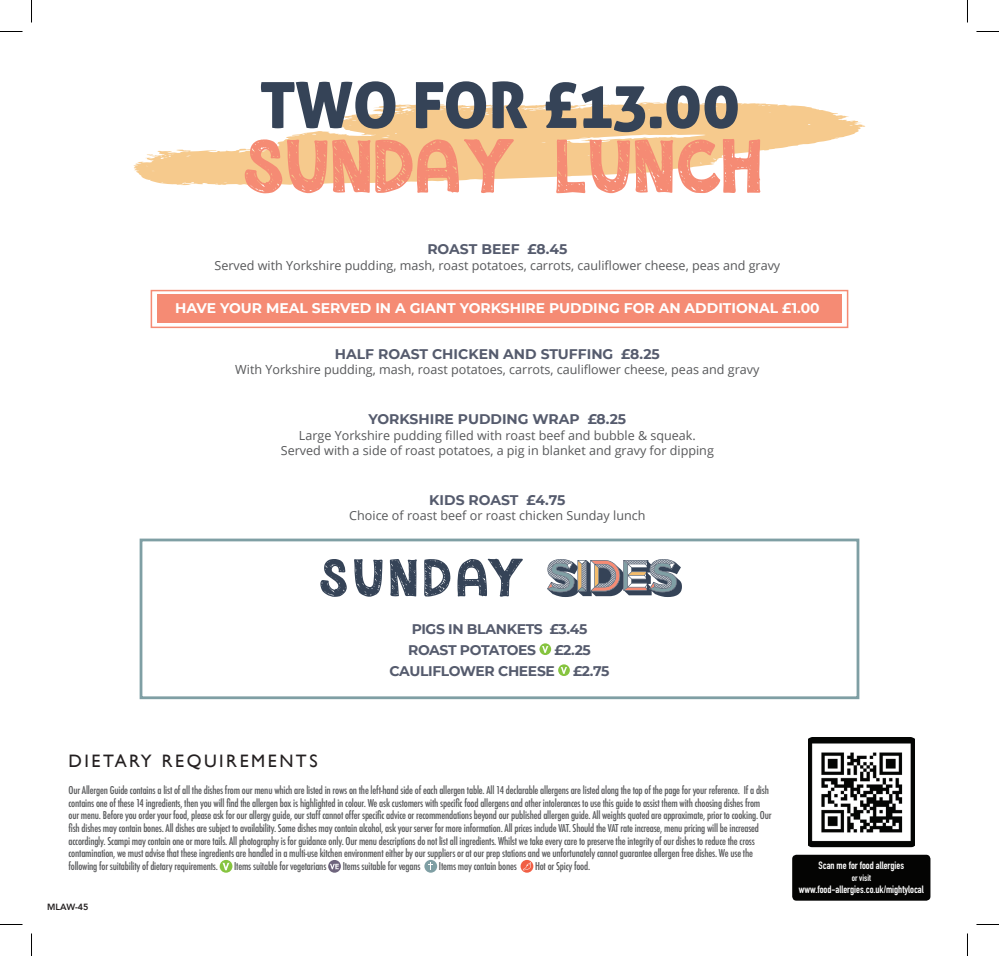
<style>
.page{position:relative;width:999px;height:956px;background:#fff}
.page>*{position:absolute;margin:0;border:0;box-sizing:border-box;transform-origin:0 0}
.t1{font:76.5px "Forfty Scribble";color:#f58b74}
.t2{font:63.75px "Aller Display";color:#354357}
.t3{font:53.7px "Forfty Scribble";letter-spacing:.075em;color:#354357}
.t4{font:18px "Gill Sans";letter-spacing:.14em;color:#231f20}
.t5{font:700 13.95px/21px "Montserrat";letter-spacing:-.01em;color:#555b6d}
.t6{font:700 13.95px "Montserrat";color:#fff}
.t7{font:12.6px/15px "Open Sans";color:#57585a;text-align:center}
.t8{font:500 condensed 10.5px/12.6px "Futura";letter-spacing:-.02em;color:#57585a}
.t9{font:700 10.5px "DIN Condensed";color:#fff}
.t10{font:700 9px "DIN Condensed";color:#fff}
.t11{font:800 9px "Avenir";color:#231f20}
</style>
<div class="page">
<svg style="left:133px;top:102px;width:733px;height:83px;fill:#f6ca8d"></svg>
<div style="left:792px;top:855px;width:138px;height:46px;background:#040403;border-radius:4px"></div>
<img style="left:808px;top:737px;width:106px;height:111px">
<svg style="left:220px;top:860px;width:12px;height:13px"></svg>
<svg style="left:222px;top:863px;width:7px;height:7px"></svg>
<svg style="left:328px;top:860px;width:13px;height:13px"></svg>
<svg style="left:330px;top:864px;width:9px;height:5px"></svg>
<svg style="left:424px;top:860px;width:13px;height:13px"></svg>
<svg style="left:428px;top:862px;width:5px;height:8px"></svg>
<svg style="left:520px;top:860px;width:13px;height:13px"></svg>
<svg style="left:523px;top:862px;width:8px;height:8px"></svg>
<div style="left:140px;top:539px;width:719px;height:160px;border:3px solid #7f9fa4"></div>
<svg style="left:539px;top:643px;width:12px;height:12px"></svg>
<svg style="left:542px;top:646px;width:6px;height:7px"></svg>
<svg style="left:558px;top:664px;width:12px;height:12px"></svg>
<svg style="left:560px;top:667px;width:7px;height:7px"></svg>
<svg style="left:547px;top:559px;width:135px;height:38px"></svg>
<div style="left:157px;top:295px;width:684px;height:28px;background:#f58b74"></div>
<div style="left:151px;top:290px;width:697px;height:38px;border:2px solid #f58b74"></div>
<svg style="left:0;top:31px;width:22px;height:1px"></svg>
<svg style="left:976px;top:31px;width:22px;height:1px"></svg>
<svg style="left:0;top:924px;width:22px;height:1px"></svg>
<svg style="left:976px;top:924px;width:22px;height:1px"></svg>
<svg style="left:31px;top:0;width:1px;height:23px"></svg>
<svg style="left:31px;top:933px;width:1px;height:23px"></svg>
<svg style="left:967px;top:0;width:1px;height:23px"></svg>
<svg style="left:967px;top:933px;width:1px;height:23px"></svg>
<h2 class="t2" style="left:260px;top:65px;width:481px">TWO FOR £13.00</h2>
<h1 class="t1" style="left:240px;top:139px;width:521px">SUNDAY LUNCH</h1>
<h3 class="t5" style="left:427px;top:238px;width:141px">ROAST BEEF £8.45</h3>
<p class="t7" style="left:214px;top:257px;width:567px">Served with Yorkshire pudding, mash, roast potatoes, carrots, cauliflower cheese, peas and gravy</p>
<h3 class="t6" style="left:175px;top:298px;width:646px">HAVE YOUR MEAL SERVED IN A GIANT YORKSHIRE PUDDING FOR AN ADDITIONAL £1.00</h3>
<h3 class="t5" style="left:335px;top:343px;width:326px">HALF ROAST CHICKEN AND STUFFING £8.25</h3>
<p class="t7" style="left:235px;top:362px;width:526px">With Yorkshire pudding, mash, roast potatoes, carrots, cauliflower cheese, peas and gravy</p>
<h3 class="t5" style="left:368px;top:408px;width:259px">YORKSHIRE PUDDING WRAP £8.25</h3>
<p class="t7" style="left:281px;top:427px;width:434px">Large Yorkshire pudding filled with roast beef and bubble &amp; squeak.<br>Served with a side of roast potatoes, a pig in blanket and gravy for dipping</p>
<h3 class="t5" style="left:429px;top:489px;width:138px">KIDS ROAST £4.75</h3>
<p class="t7" style="left:349px;top:507px;width:298px">Choice of roast beef or roast chicken Sunday lunch</p>
<h3 class="t3" style="left:317px;top:558px;width:207px">SUNDAY</h3>
<h3 class="t5" style="left:408px;top:618px;width:181px">PIGS IN BLANKETS £3.45<br>ROAST POTATOES</h3>
<h3 class="t5" style="left:389px;top:639px;width:203px;text-indent:165px">£2.25<br>CAULIFLOWER CHEESE</h3>
<h3 class="t5" style="left:573px;top:660px;width:38px">£2.75</h3>
<h3 class="t4" style="left:68px;top:750px;width:250px">DIETARY REQUIREMENTS</h3>
<p class="t8" style="left:68px;top:784px;width:704px">Our Allergen Guide contains a list of all the dishes from our menu which are listed in rows on the left-hand side of each allergen table. All 14 declarable allergens are listed along the top of the page for your reference. If a dish contains one of these 14 ingredients, then you will find the allergen box is highlighted in colour. We ask customers with specific food allergens and other intolerances to use this guide to assist them with choosing dishes from our menu. Before you order your food, please ask for our allergy guide, our staff cannot offer specific advice or recommendations beyond our published allergen guide. All weights quoted are approximate, prior to cooking. Our fish dishes may contain bones. All dishes are subject to availability. Some dishes may contain alcohol, ask your server for more information. All prices include VAT. Should the VAT rate increase, menu pricing will be increased accordingly. Scampi may contain one or more tails. All photography is for guidance only. Our menu descriptions do not list all ingredients. Whilst we take every care to preserve the integrity of our dishes to reduce the cross contamination, we must advise that these ingredients are handled in a multi-use kitchen environment either by our suppliers or at our prep stations and we unfortunately cannot guarantee allergen free dishes. We use the following for suitability of dietary requirements.</p>
<p class="t8" style="left:234px;top:860px;width:94px">Items suitable for vegetarians</p>
<p class="t8" style="left:342px;top:860px;width:79px">Items suitable for vegans</p>
<p class="t8" style="left:439px;top:860px;width:79px">Items may contain bones</p>
<p class="t8" style="left:535px;top:860px;width:57px">Hot or Spicy food.</p>
<p class="t11" style="left:47px;top:900px;width:43px">MLAW-45</p>
<p class="t9" style="left:818px;top:859px;width:87px">Scan me for food allergies</p>
<p class="t10" style="left:851px;top:872px;width:21px">or visit</p>
<p class="t9" style="left:798px;top:883px;width:126px">www.food-allergies.co.uk/mightylocal</p>
</div>
